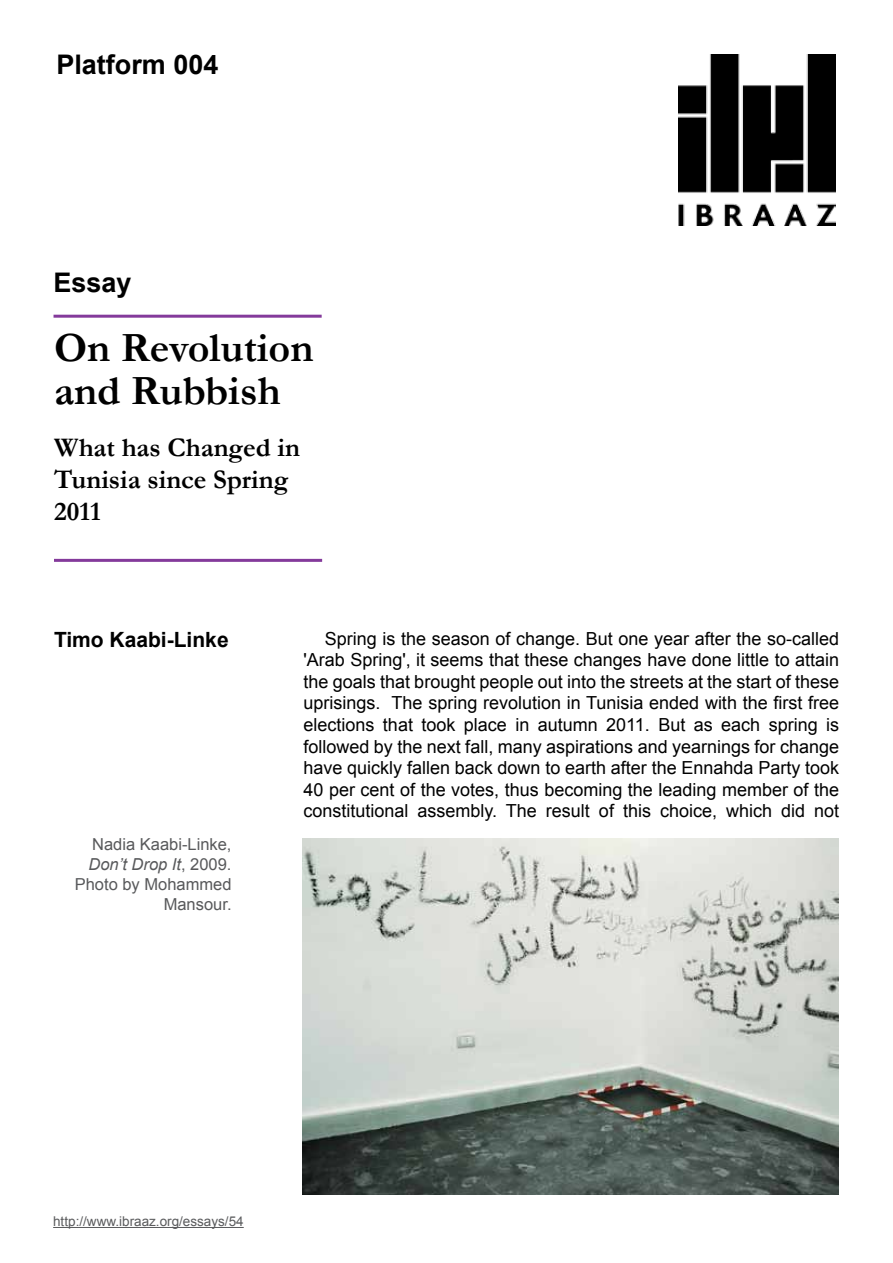
<style>
.page{position:relative;width:893px;height:1263px;background:#fff}
.page>*{position:absolute;margin:0;border:0;box-sizing:border-box;transform-origin:0 0}
.t1{font:700 42px/43.5px "Garamond";color:#000}
.t2{font:700 27px/32.4px "Garamond";color:#000}
.t3{font:700 27px "Arial";color:#000}
.t4{font:700 21px "Arial";color:#000}
.t5{font:18px/21.6px "Arial";color:#000;text-align:justify}
.t6{font:16.5px/19.8px "Arial";color:#58595b;text-align:right}
.t7{font:13.5px "Arial";color:#5a5b5d}
.s1{font-style:italic}
</style>
<div class="page">
<img style="left:678px;top:54px;width:157px;height:172px">
<hr style="left:54px;top:315px;width:268px;height:3px;background:#843a9b">
<hr style="left:54px;top:559px;width:268px;height:3px;background:#843a9b">
<hr style="left:53px;top:1227px;width:191px;height:1px;background:#5a5b5d">
<img style="left:303px;top:838px;width:535px;height:356px">
<h2 class="t3" style="left:56px;top:46px;width:164px">Platform 004</h2>
<h2 class="t3" style="left:54px;top:264px;width:80px">Essay</h2>
<h1 class="t1" style="left:54px;top:325px;width:261px">On Revolution and Rubbish</h1>
<h2 class="t2" style="left:54px;top:430px;width:248px">What has Changed in<br>Tunisia since Spring<br>2011</h2>
<p class="t4" style="left:54px;top:625px;width:176px">Timo Kaabi-Linke</p>
<p class="t5" style="left:303px;top:628px;width:537px;text-indent:21px">Spring is the season of change. But one year after the so-called 'Arab Spring', it seems that these changes have done little to attain the goals that brought people out into the streets at the start of these uprisings. The spring revolution in Tunisia ended with the first free elections that took place in autumn 2011. But as each spring is followed by the next fall, many aspirations and yearnings for change have quickly fallen back down to earth after the Ennahda Party took 40 per cent of the votes, thus becoming the leading member of the constitutional assembly. The result of this choice, which did not</p>
<p class="t6" style="left:75px;top:835px;width:158px">Nadia Kaabi-Linke,<br><span class="s1">Don’t Drop It</span>, 2009.<br>Photo by Mohammed<br>Mansour.</p>
<p class="t7" style="left:53px;top:1212px;width:192px">http://www.ibraaz.org/essays/54</p>
</div>
